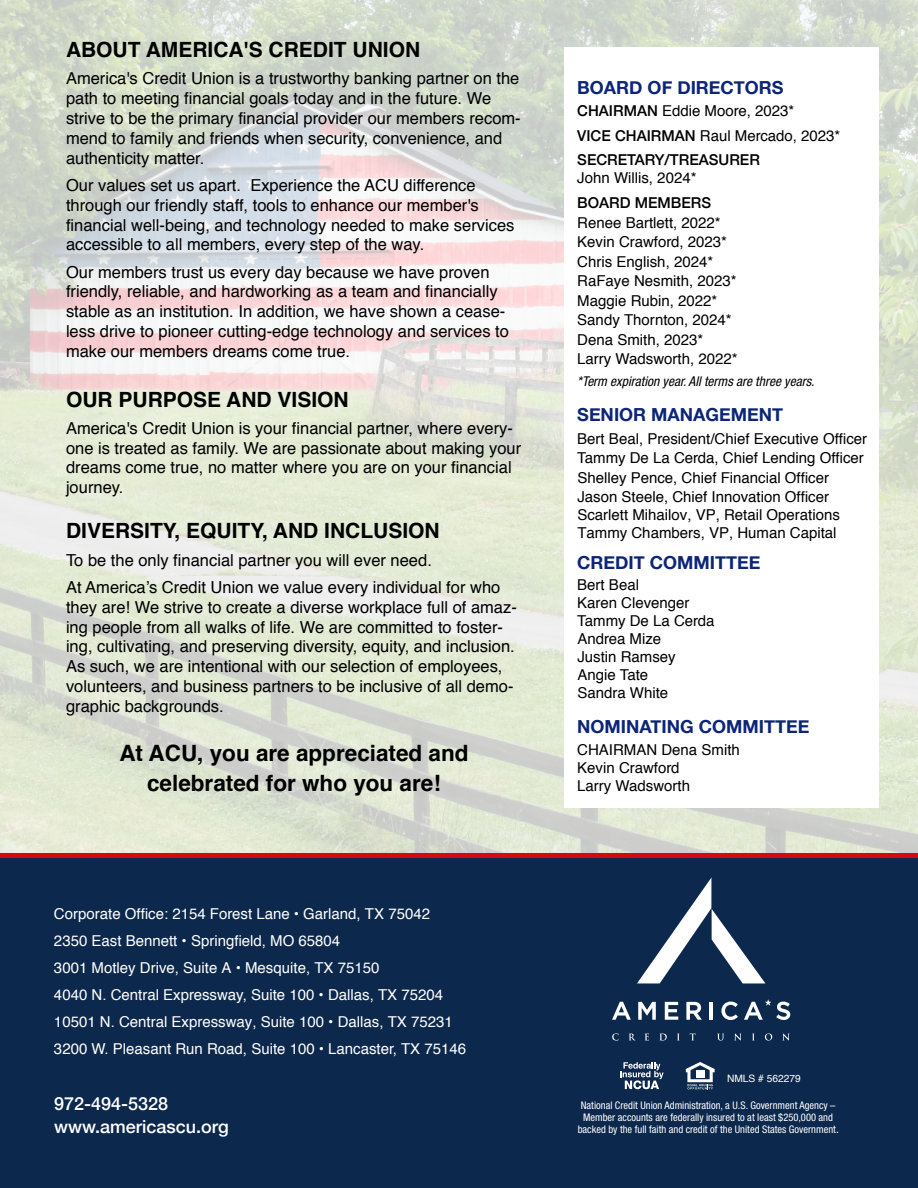
<style>
.page{position:relative;width:918px;height:1188px;background:#fff}
.page>*{position:absolute;margin:0;border:0;box-sizing:border-box;transform-origin:0 0}
.t1{font:700 22.5px/30px "Helvetica";color:#000;text-align:center}
.t2{font:700 21px "Helvetica";color:#000}
.t3{font:700 18px "Helvetica Neue";color:#0c2577}
.t4{font:500 18px/22.5px "Helvetica Neue";color:#fff}
.t5{font:16.5px/19.8px "Helvetica";color:#000}
.t6{font:15px/19.5px "Helvetica";color:#000}
.t7{font:15px/27px "Helvetica";color:#fff}
.t8{font:500 15px "Helvetica Neue";color:#000}
.t9{font:italic condensed 13.5px "Helvetica Neue";color:#000}
.t10{font:condensed 10.5px/12px "Helvetica Neue";color:#fff;text-align:center}
.t11{font:10.2px "Helvetica";color:#fff}
.s1{font-family:"Helvetica Neue";font-weight:500}
.s2{font-size:12px}
</style>
<div class="page">
<img style="left:0;top:0;width:918px;height:853px">
<div style="left:565px;top:47px;width:314px;height:761px;background:#fff"></div>
<div style="left:0;top:857px;width:918px;height:331px;background:#0c284c"></div>
<div style="left:0;top:853px;width:918px;height:5px;background:#d60812"></div>
<svg style="left:620px;top:1062px;width:44px;height:27px"></svg>
<svg style="left:686px;top:1062px;width:29px;height:27px"></svg>
<svg style="left:637px;top:877px;width:128px;height:106px"></svg>
<svg style="left:612px;top:1002px;width:19px;height:18px"></svg>
<svg style="left:638px;top:1002px;width:18px;height:18px"></svg>
<svg style="left:665px;top:1002px;width:13px;height:18px"></svg>
<svg style="left:686px;top:1002px;width:16px;height:18px"></svg>
<hr style="left:710px;top:1002px;width:3px;height:18px;background:#fff">
<svg style="left:721px;top:1002px;width:17px;height:18px"></svg>
<svg style="left:744px;top:999px;width:46px;height:21px"></svg>
<svg style="left:612px;top:1033px;width:6px;height:8px"></svg>
<svg style="left:629px;top:1034px;width:6px;height:6px"></svg>
<svg style="left:645px;top:1034px;width:4px;height:6px"></svg>
<svg style="left:659px;top:1034px;width:8px;height:7px"></svg>
<svg style="left:677px;top:1034px;width:2px;height:6px"></svg>
<svg style="left:690px;top:1033px;width:6px;height:7px"></svg>
<svg style="left:717px;top:1034px;width:7px;height:7px"></svg>
<svg style="left:734px;top:1033px;width:8px;height:8px"></svg>
<svg style="left:752px;top:1034px;width:2px;height:6px"></svg>
<svg style="left:765px;top:1033px;width:7px;height:8px"></svg>
<svg style="left:782px;top:1033px;width:8px;height:8px"></svg>
<p class="t2" style="left:66px;top:33px;width:356px">ABOUT AMERICA'S CREDIT UNION</p>
<p class="t5" style="left:66px;top:69px;width:456px">America's Credit Union is a trustworthy banking partner on the path to meeting financial goals today and in the future. We strive to be the primary financial provider our members recom&shy;mend to family and friends when security, convenience, and authenticity matter.</p>
<p class="t5" style="left:66px;top:176px;width:450px">Our values set us apart. Experience the ACU difference through our friendly staff, tools to enhance our member's financial well-being, and technology needed to make services accessible to all members, every step of the way.</p>
<p class="t5" style="left:66px;top:262px;width:445px">Our members trust us every day because we have proven friendly, reliable, and hardworking as a team and financially stable as an institution. In addition, we have shown a cease&shy;less drive to pioneer cutting-edge technology and services to make our members dreams come true.</p>
<p class="t2" style="left:66px;top:382px;width:284px">OUR PURPOSE AND VISION</p>
<p class="t5" style="left:66px;top:419px;width:457px">America's Credit Union is your financial partner, where every&shy;one is treated as family. We are passionate about making your dreams come true, no matter where you are on your financial journey.</p>
<p class="t2" style="left:66px;top:514px;width:375px">DIVERSITY, EQUITY, AND INCLUSION</p>
<p class="t5" style="left:66px;top:547px;width:436px;line-height:27.3px">To be the only financial partner you will ever need.<br>At America’s Credit Union we value every individual for who</p>
<p class="t5" style="left:66px;top:598px;width:452px">they are! We strive to create a diverse workplace full of amaz&shy;ing people from all walks of life. We are committed to foster&shy;ing, cultivating, and preserving diversity, equity, and inclusion.<br>As such, we are intentional with our selection of employees, volunteers, and business partners to be inclusive of all demo&shy;graphic backgrounds.</p>
<h1 class="t1" style="left:119px;top:739px;width:351px">At ACU, you are appreciated and celebrated for who you are!</h1>
<p class="t7" style="left:54px;top:901px;width:414px">Corporate Office: 2154 Forest Lane • Garland, TX 75042<br>2350 East Bennett • Springfield, MO 65804<br>3001 Motley Drive, Suite A • Mesquite, TX 75150<br>4040 N. Central Expressway, Suite 100 • Dallas, TX 75204<br>10501 N. Central Expressway, Suite 100 • Dallas, TX 75231<br>3200 W. Pleasant Run Road, Suite 100 • Lancaster, TX 75146</p>
<p class="t3" style="left:577px;top:74px;width:208px">BOARD OF DIRECTORS</p>
<p class="t6" style="left:577px;top:99px;width:265px;line-height:24.8px"><span class="s1">CHAIRMAN</span> Eddie Moore, 2023*<br><span class="s1">VICE CHAIRMAN</span> Raul Mercado, 2023*</p>
<p class="t8" style="left:577px;top:148px;width:184px">SECRETARY/TREASURER</p>
<p class="t6" style="left:577px;top:169px;width:121px">John Willis, 2024*</p>
<p class="t8" style="left:577px;top:191px;width:135px">BOARD MEMBERS</p>
<p class="t6" style="left:577px;top:213px;width:162px">Renee Bartlett, 2022*<br>Kevin Crawford, 2023*<br>Chris English, 2024*<br>RaFaye Nesmith, 2023*<br>Maggie Rubin, 2022*<br>Sandy Thornton, 2024*<br>Dena Smith, 2023*<br>Larry Wadsworth, 2022*</p>
<p class="t9" style="left:577px;top:373px;width:239px">*Term expiration year. All terms are three years.</p>
<p class="t3" style="left:577px;top:400px;width:207px">SENIOR MANAGEMENT</p>
<p class="t6" style="left:577px;top:429px;width:291px">Bert Beal, President/Chief Executive Officer Tammy De La Cerda, Chief Lending Officer Shelley Pence, Chief Financial Officer Jason Steele, Chief Innovation Officer</p>
<p class="t6" style="left:577px;top:506px;width:264px;line-height:18px">Scarlett Mihailov, VP, Retail Operations<br>Tammy Chambers, VP, Human Capital</p>
<p class="t3" style="left:577px;top:548px;width:185px">CREDIT COMMITTEE</p>
<p class="t6" style="left:577px;top:576px;width:139px;line-height:18px">Bert Beal<br>Karen Clevenger<br>Tammy De La Cerda<br>Andrea Mize<br>Justin Ramsey<br>Angie Tate<br>Sandra White</p>
<p class="t3" style="left:577px;top:713px;width:234px">NOMINATING COMMITTEE</p>
<p class="t6" style="left:577px;top:741px;width:164px;line-height:18px">CHAIRMAN Dena Smith<br>Kevin Crawford<br>Larry Wadsworth</p>
<p class="t11" style="left:727px;top:1071px;width:75px">NMLS # 562279</p>
<p class="t4" style="left:54px;top:1091px;width:176px">972-494-5328 www.americascu.org</p>
<p class="t10" style="left:578px;top:1100px;width:263px">National Credit Union Administration, a U.S. Government Agency –<br>Member accounts are federally insured to at least $250,000 and backed by the full faith and credit of the United States Government<span class="s2">.</span></p>
</div>
